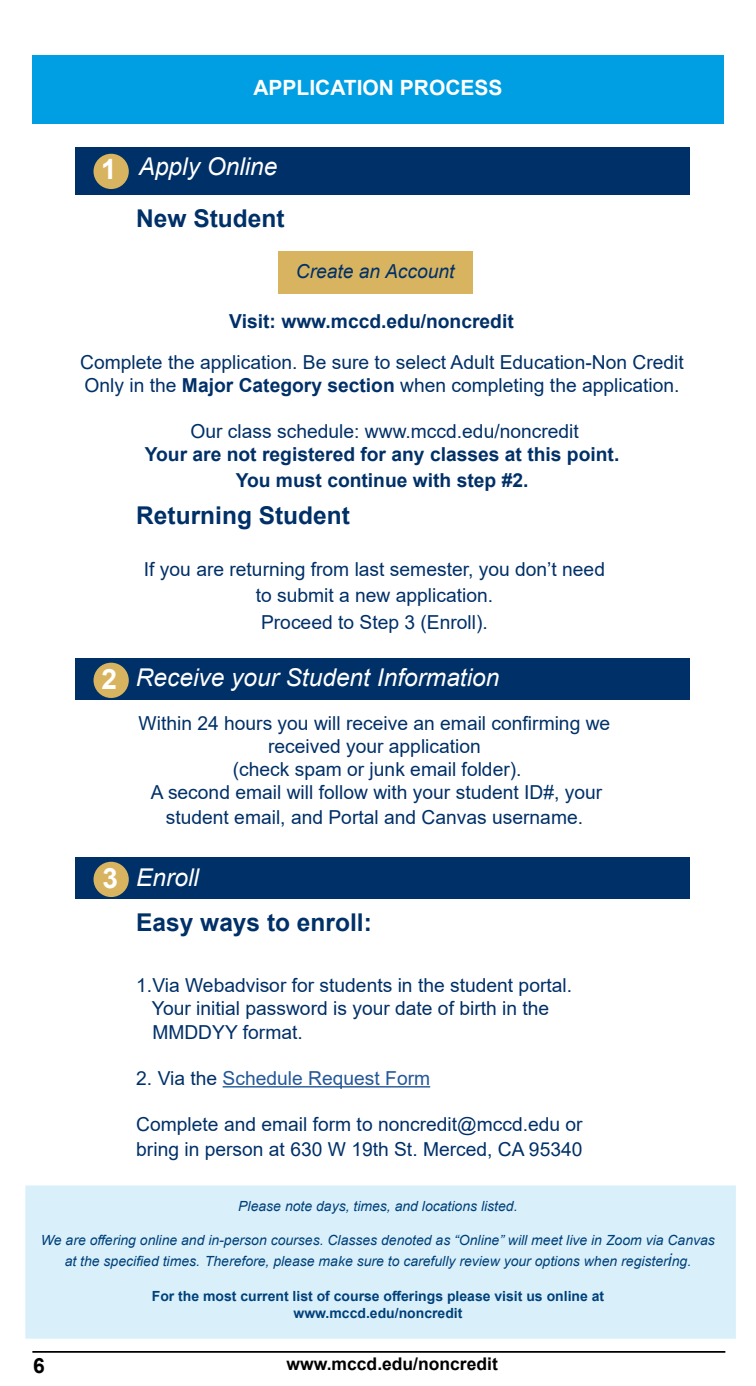
<style>
.page{position:relative;width:756px;height:1386px;background:#fff}
.page>*{position:absolute;margin:0;border:0;box-sizing:border-box;transform-origin:0 0}
.t1{font:italic 24.5px/52.1px "Arial";color:#fff;text-align:right}
.t2{font:700 24.5px "Arial";color:#003068}
.t3{font:700 21px "Arial";color:#fff}
.t4{font:700 21px "Arial";color:#000}
.t5{font:19.25px/23.1px "Arial";color:#003068}
.t6{font:700 19.25px/25.2px "Arial";color:#003068;text-align:center}
.t7{font:19.25px "Arial";color:#245897}
.t8{font:italic 19.25px "Arial";color:#003068}
.t9{font:700 17.5px "Arial";color:#000}
.t10{font:italic 14px/21px "Arial";color:#003068;text-align:center}
.t11{font:700 14px/17.5px "Arial";color:#003068;text-align:center}
.s1{font-weight:700;font-style:normal;font-size:28px}
.s2{font-weight:700;font-style:normal;color:#003068}
.s3{font-weight:700}
.s4{color:#003068}
.s5{font-size:17.5px}
</style>
<div class="page">
<hr style="left:32px;top:1351px;width:693px;height:2px;background:#000">
<div style="left:32px;top:55px;width:692px;height:69px;background:#009fe3"></div>
<div style="left:75px;top:858px;width:615px;height:42px;background:#003068"></div>
<div style="left:75px;top:658px;width:615px;height:42px;background:#003068"></div>
<div style="left:75px;top:147px;width:615px;height:47px;background:#003068"></div>
<div style="left:94px;top:154px;width:35px;height:35px;background:#d9b460;border-radius:50%"></div>
<div style="left:278px;top:251px;width:194px;height:43px;background:#d9b460"></div>
<div style="left:94px;top:663px;width:35px;height:35px;background:#d9b460;border-radius:50%"></div>
<div style="left:94px;top:862px;width:35px;height:35px;background:#d9b460;border-radius:50%"></div>
<hr style="left:223px;top:1086px;width:207px;height:2px;background:#245897">
<div style="left:25px;top:1185px;width:711px;height:154px;background:#d9f0fa"></div>
<p class="t3" style="left:253px;top:73px;width:251px">APPLICATION PROCESS</p>
<p class="t1" style="left:101px;top:141px;width:185px"><span class="s1">1</span> Apply Online<br><span class="s2">New Student</span></p>
<p class="t8" style="left:296px;top:259px;width:160px">Create an Account</p>
<p class="t6" style="left:229px;top:308px;width:286px">Visit: www.mccd.edu/noncredit</p>
<p class="t5" style="left:80px;top:351px;width:605px">Complete the application. Be sure to select Adult Education-Non Credit<br>Only in the <span class="s3">Major Category section</span> when completing the application.</p>
<p class="t5" style="left:191px;top:420px;width:390px">Our class schedule: www.mccd.edu/noncredit</p>
<p class="t6" style="left:145px;top:442px;width:476px">Your are not registered for any classes at this point.<br>You must continue with step #2.</p>
<p class="t2" style="left:136px;top:498px;width:215px">Returning Student</p>
<p class="t5" style="left:144px;top:556px;width:463px;line-height:26.2px;text-align:center">If you are returning from last semester, you don’t need to submit a new application.<br>Proceed to Step 3 (Enroll).</p>
<p class="t1" style="left:102px;top:652px;width:399px"><span class="s1">2</span> Receive your Student Information</p>
<p class="t5" style="left:139px;top:711px;width:473px;text-align:center">Within 24 hours you will receive an email confirming we received your application<br>(check spam or junk email folder).<br>A second email will follow with your student ID#, your</p>
<p class="t5" style="left:166px;top:806px;width:419px">student email, and Portal and Canvas username.</p>
<p class="t1" style="left:102px;top:851px;width:98px"><span class="s1">3</span> Enroll</p>
<p class="t2" style="left:136px;top:906px;width:237px">Easy ways to enroll:</p>
<p class="t5" style="left:152px;top:974px;width:422px;text-indent:-16px">1.Via Webadvisor for students in the student portal.<br>Your initial password is your date of birth in the<br>MMDDYY format.</p>
<p class="t7" style="left:136px;top:1065px;width:295px"><span class="s4">2. Via the</span> Schedule Request Form</p>
<p class="t5" style="left:136px;top:1111px;width:448px;line-height:25.2px">Complete and email form to noncredit@mccd.edu or bring in person at 630 W 19th St. Merced, CA 95340</p>
<p class="t10" style="left:238px;top:1196px;width:281px">Please note days, times, and locations listed.</p>
<p class="t10" style="left:41px;top:1230px;width:675px">We are offering online and in-person courses. Classes denoted as “Online” will meet live in Zoom via Canvas at the specified times. Therefore, please make sure to carefully review your options when register<span class="s5">i</span>ng.</p>
<p class="t11" style="left:152px;top:1287px;width:454px">For the most current list of course offerings please visit us online at www.mccd.edu/noncredit</p>
<p class="t4" style="left:33px;top:1351px;width:13px">6</p>
<p class="t9" style="left:287px;top:1352px;width:213px">www.mccd.edu/noncredit</p>
</div>
